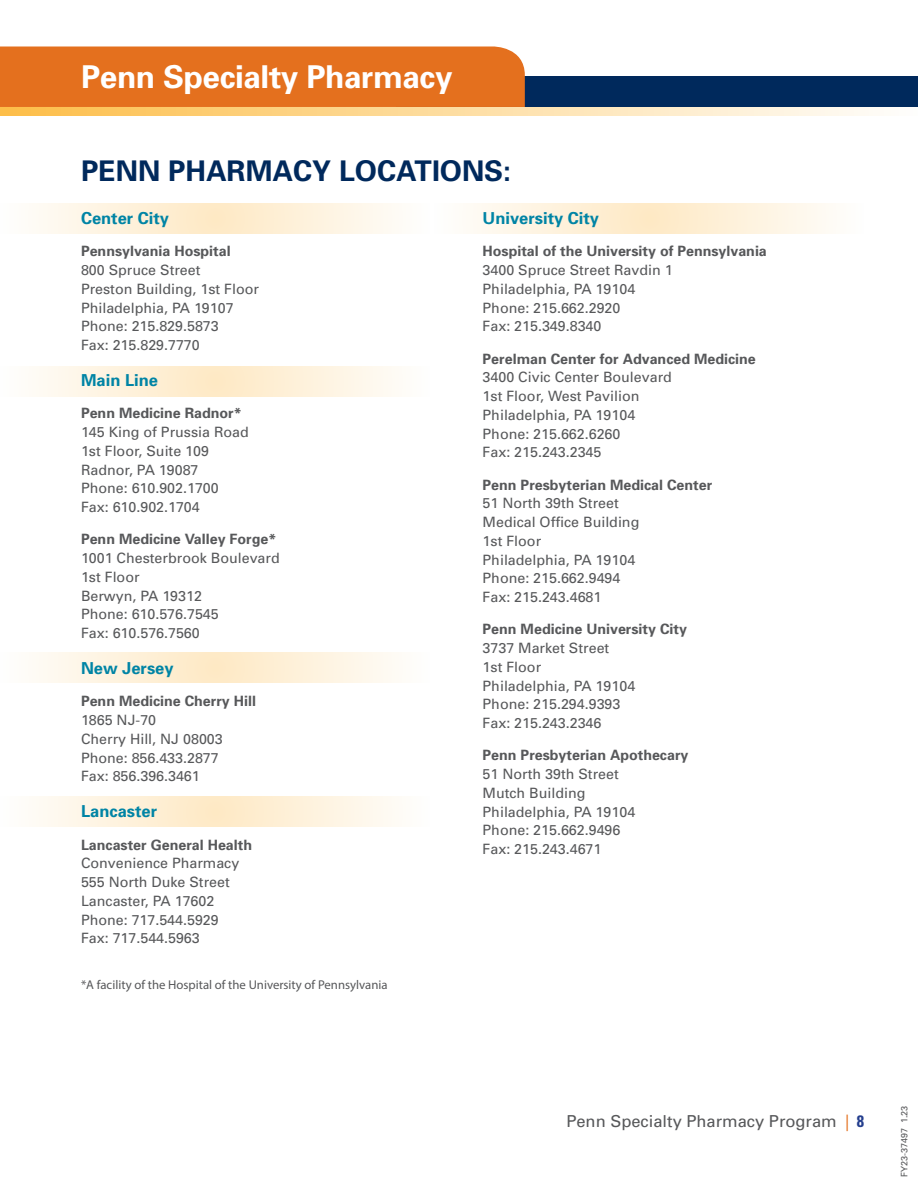
<style>
.page{position:relative;width:918px;height:1188px;background:#fff}
.page>*{position:absolute;margin:0;border:0;box-sizing:border-box;transform-origin:0 0}
.t1{font:700 31.5px "Univers";letter-spacing:-.01em;color:#fff}
.t2{font:700 28.5px "Univers";color:#00295c}
.Body_Copy{font:700 16.5px "Univers";color:#0084a5}
.t3{font:16.5px "Univers";color:#57585a}
.Section_Header{font:700 16.5px "Univers";color:#0084a5}
.Body_Copy-2{font:14.25px/18.8px "Univers";color:#57585a}
.Body_Copy-3{font:12.75px "Myriad Pro";color:#57585a}
.Body_Copy-4{font:9px "Univers";color:#57585a}
.s1{font-weight:700}
.s2{color:#e4701e}
.s3{font-weight:700;font-stretch:condensed;color:#253f8e}
</style>
<div class="page">
<div style="left:396px;top:77px;width:522px;height:30px;background:#00295c"></div>
<div style="left:0;top:47px;width:525px;height:60px;background:#e4701e"></div>
<svg style="left:0;top:107px;width:873px;height:8px;background:#fddc9e"></svg>
<svg style="left:36px;top:796px;width:359px;height:31px;background:#fef1dc"></svg>
<svg style="left:470px;top:203px;width:359px;height:30px;background:#fef1dc"></svg>
<svg style="left:36px;top:652px;width:359px;height:30px;background:#fef1dc"></svg>
<svg style="left:36px;top:366px;width:359px;height:30px;background:#fef1dc"></svg>
<svg style="left:36px;top:203px;width:359px;height:30px;background:#fef1dc"></svg>
<h1 class="t1" style="left:81px;top:58px;width:373px">Penn Specialty Pharmacy</h1>
<p class="t2" style="left:81px;top:154px;width:432px">PENN PHARMACY LOCATIONS:</p>
<p class="Section_Header" style="left:81px;top:208px;width:90px">Center City</p>
<p class="Body_Copy-2" style="left:81px;top:242px;width:180px"><span class="s1">Pennsylvania Hospital<br></span>800 Spruce Street<br>Preston Building, 1st Floor<br>Philadelphia, PA 19107<br>Phone: 215.829.5873<br>Fax: 215.829.7770</p>
<p class="Body_Copy" style="left:81px;top:370px;width:79px">Main Line</p>
<p class="Body_Copy-2" style="left:81px;top:404px;width:169px"><span class="s1">Penn Medicine Radnor*<br></span>145 King of Prussia Road<br>1st Floor, Suite 109<br>Radnor, PA 19087<br>Phone: 610.902.1700<br>Fax: 610.902.1704</p>
<p class="Body_Copy-2" style="left:81px;top:530px;width:200px"><span class="s1">Penn Medicine Valley Forge*<br></span>1001 Chesterbrook Boulevard<br>1st Floor<br>Berwyn, PA 19312<br>Phone: 610.576.7545<br>Fax: 610.576.7560</p>
<p class="Section_Header" style="left:81px;top:658px;width:94px">New Jersey</p>
<p class="Body_Copy-2" style="left:81px;top:692px;width:177px"><span class="s1">Penn Medicine Cherry Hill<br></span>1865 NJ-70<br>Cherry Hill, NJ 08003<br>Phone: 856.433.2877<br>Fax: 856.396.3461</p>
<p class="Body_Copy" style="left:81px;top:802px;width:78px">Lancaster</p>
<p class="Body_Copy-2" style="left:81px;top:835px;width:173px"><span class="s1">Lancaster General Health<br></span>Convenience Pharmacy<br>555 North Duke Street<br>Lancaster, PA 17602<br>Phone: 717.544.5929<br>Fax: 717.544.5963</p>
<p class="Body_Copy" style="left:483px;top:208px;width:118px">University City</p>
<p class="Body_Copy-2" style="left:483px;top:242px;width:286px"><span class="s1">Hospital of the University of Pennsylvania<br></span>3400 Spruce Street Ravdin 1<br>Philadelphia, PA 19104<br>Phone: 215.662.2920<br>Fax: 215.349.8340</p>
<p class="Body_Copy-2" style="left:483px;top:349px;width:275px"><span class="s1">Perelman Center for Advanced Medicine<br></span>3400 Civic Center Boulevard<br>1st Floor, West Pavilion<br>Philadelphia, PA 19104<br>Phone: 215.662.6260<br>Fax: 215.243.2345</p>
<p class="Body_Copy-2" style="left:483px;top:475px;width:231px"><span class="s1">Penn Presbyterian Medical Center<br></span>51 North 39th Street<br>Medical Office Building<br>1st Floor<br>Philadelphia, PA 19104<br>Phone: 215.662.9494<br>Fax: 215.243.4681</p>
<p class="Body_Copy-2" style="left:483px;top:620px;width:206px"><span class="s1">Penn Medicine University City<br></span>3737 Market Street<br>1st Floor<br>Philadelphia, PA 19104<br>Phone: 215.294.9393<br>Fax: 215.243.2346</p>
<p class="Body_Copy-2" style="left:483px;top:746px;width:207px"><span class="s1">Penn Presbyterian Apothecary<br></span>51 North 39th Street<br>Mutch Building<br>Philadelphia, PA 19104<br>Phone: 215.662.9496<br>Fax: 215.243.4671</p>
<p class="Body_Copy-3" style="left:81px;top:977px;width:308px">*A facility of the Hospital of the University of Pennsylvania</p>
<p class="t3" style="left:566px;top:1111px;width:299px">Penn Specialty Pharmacy Program <span class="s2">|</span> <span class="s3">8</span></p>
<p class="Body_Copy-4" style="left:899px;top:1177px;width:73px;rotate:-90deg">FY23-37497 1.23</p>
</div>
